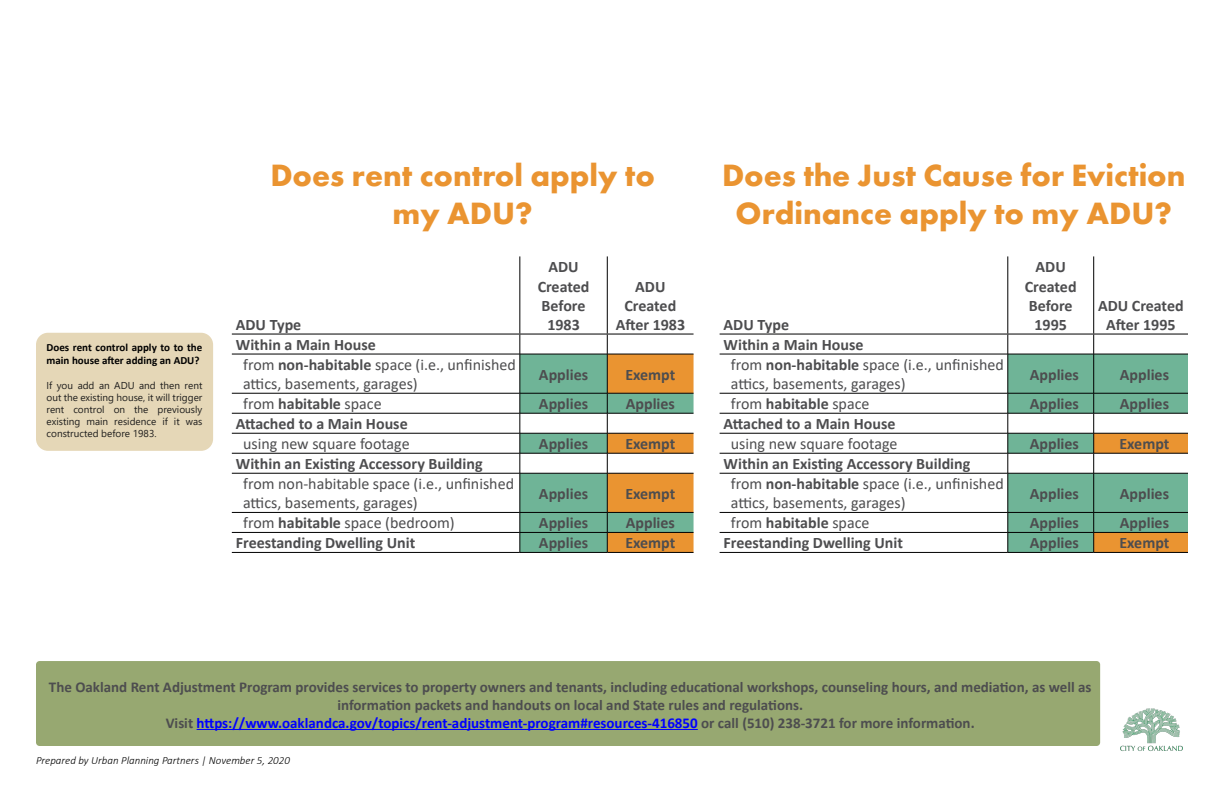
<style>
.page{position:relative;width:1224px;height:792px;background:#fff}
.page>*{position:absolute;margin:0;border:0;box-sizing:border-box;transform-origin:0 0}
.t1{font:700 32px/38.4px "Futura PT";color:#ea9431;text-align:center}
.t2{font:16px/19.6px "Calibri";color:#4d4d4f}
.t3{font:700 16px/19.2px "Calibri";color:#4d4d4f;text-align:center}
.t4{font:700 15px/18px "Calibri";color:#4d4d4f;text-align:center}
.t5{font:700 11px/13.2px "Calibri";color:#000}
.t6{font:italic 300 11px "Calibri";color:#000}
.t7{font:10px/12px "Segoe UI";color:#1f1e1d;text-align:justify}
.s1{font-weight:700}
.s2{color:#00f}
</style>
<div class="page">
<div style="left:36px;top:333px;width:177px;height:118px;background:#e5d7b7;border-radius:12px"></div>
<hr style="left:1007px;top:256px;width:1px;height:78px;background:#000">
<hr style="left:1093px;top:256px;width:1px;height:78px;background:#000">
<hr style="left:720px;top:334px;width:288px;height:1px;background:#000">
<hr style="left:1008px;top:334px;width:86px;height:1px;background:#000">
<hr style="left:1094px;top:334px;width:94px;height:1px;background:#000">
<svg style="left:1007px;top:335px;width:181px;height:217px"></svg>
<hr style="left:720px;top:354px;width:288px;height:1px;background:#000">
<hr style="left:1008px;top:354px;width:86px;height:1px;background:#000">
<hr style="left:1094px;top:354px;width:94px;height:1px;background:#000">
<hr style="left:720px;top:393px;width:288px;height:1px;background:#000">
<hr style="left:1008px;top:393px;width:86px;height:1px;background:#000">
<hr style="left:1094px;top:393px;width:94px;height:1px;background:#000">
<hr style="left:720px;top:413px;width:288px;height:1px;background:#000">
<hr style="left:1008px;top:413px;width:86px;height:1px;background:#000">
<hr style="left:1094px;top:413px;width:94px;height:1px;background:#000">
<hr style="left:720px;top:433px;width:288px;height:1px;background:#000">
<hr style="left:1008px;top:433px;width:86px;height:1px;background:#000">
<hr style="left:1094px;top:433px;width:94px;height:1px;background:#000">
<hr style="left:720px;top:453px;width:288px;height:1px;background:#000">
<hr style="left:1008px;top:453px;width:86px;height:1px;background:#000">
<hr style="left:1094px;top:453px;width:94px;height:1px;background:#000">
<hr style="left:720px;top:473px;width:288px;height:1px;background:#000">
<hr style="left:1008px;top:473px;width:86px;height:1px;background:#000">
<hr style="left:1094px;top:473px;width:94px;height:1px;background:#000">
<hr style="left:720px;top:512px;width:288px;height:1px;background:#000">
<hr style="left:1008px;top:512px;width:86px;height:1px;background:#000">
<hr style="left:1094px;top:512px;width:94px;height:1px;background:#000">
<hr style="left:720px;top:532px;width:288px;height:1px;background:#000">
<hr style="left:1008px;top:532px;width:86px;height:1px;background:#000">
<hr style="left:1094px;top:532px;width:94px;height:1px;background:#000">
<hr style="left:720px;top:552px;width:288px;height:1px;background:#000">
<hr style="left:1008px;top:552px;width:86px;height:1px;background:#000">
<hr style="left:1094px;top:552px;width:94px;height:1px;background:#000">
<hr style="left:519px;top:256px;width:1px;height:78px;background:#000">
<hr style="left:607px;top:256px;width:1px;height:78px;background:#000">
<hr style="left:232px;top:334px;width:288px;height:1px;background:#000">
<hr style="left:520px;top:334px;width:87px;height:1px;background:#000">
<hr style="left:607px;top:334px;width:87px;height:1px;background:#000">
<svg style="left:519px;top:335px;width:175px;height:217px"></svg>
<hr style="left:232px;top:354px;width:288px;height:1px;background:#000">
<hr style="left:520px;top:354px;width:87px;height:1px;background:#000">
<hr style="left:607px;top:354px;width:87px;height:1px;background:#000">
<hr style="left:232px;top:393px;width:288px;height:1px;background:#000">
<hr style="left:520px;top:393px;width:87px;height:1px;background:#000">
<hr style="left:607px;top:393px;width:87px;height:1px;background:#000">
<hr style="left:232px;top:413px;width:288px;height:1px;background:#000">
<hr style="left:520px;top:413px;width:87px;height:1px;background:#000">
<hr style="left:607px;top:413px;width:87px;height:1px;background:#000">
<hr style="left:232px;top:433px;width:288px;height:1px;background:#000">
<hr style="left:520px;top:433px;width:87px;height:1px;background:#000">
<hr style="left:607px;top:433px;width:87px;height:1px;background:#000">
<hr style="left:232px;top:453px;width:288px;height:1px;background:#000">
<hr style="left:520px;top:453px;width:87px;height:1px;background:#000">
<hr style="left:607px;top:453px;width:87px;height:1px;background:#000">
<hr style="left:232px;top:473px;width:288px;height:1px;background:#000">
<hr style="left:520px;top:473px;width:87px;height:1px;background:#000">
<hr style="left:607px;top:473px;width:87px;height:1px;background:#000">
<hr style="left:232px;top:512px;width:288px;height:1px;background:#000">
<hr style="left:520px;top:512px;width:87px;height:1px;background:#000">
<hr style="left:607px;top:512px;width:87px;height:1px;background:#000">
<hr style="left:232px;top:532px;width:288px;height:1px;background:#000">
<hr style="left:520px;top:532px;width:87px;height:1px;background:#000">
<hr style="left:607px;top:532px;width:87px;height:1px;background:#000">
<hr style="left:232px;top:552px;width:288px;height:1px;background:#000">
<hr style="left:520px;top:552px;width:87px;height:1px;background:#000">
<hr style="left:607px;top:552px;width:87px;height:1px;background:#000">
<img style="left:1120px;top:708px;width:63px;height:43px">
<div style="left:36px;top:661px;width:1064px;height:85px;background:#97a871;border-radius:4px"></div>
<hr style="left:197px;top:729px;width:501px;height:1px;background:#00f">
<h1 class="t1" style="left:270px;top:155px;width:386px">Does rent control apply to my ADU?</h1>
<h1 class="t1" style="left:722px;top:155px;width:465px">Does the Just Cause for Eviction<br>Ordinance apply to my ADU?</h1>
<p class="t5" style="left:47px;top:341px;width:157px">Does rent control apply to to the main house after adding an ADU?</p>
<p class="t7" style="left:47px;top:379px;width:157px">If you add an ADU and then rent out the existing house, it will trigger rent control on the previously existing main residence if it was constructed before 1983.</p>
<p class="t3" style="left:236px;top:315px;width:67px">ADU Type</p>
<p class="t2" style="left:243px;top:335px;width:274px;text-indent:-7px"><span class="s1">Within a Main House<br></span>from <span class="s1">non-habitable</span> space (i.e., unfinished attics, basements, garages)</p>
<p class="t3" style="left:538px;top:257px;width:53px">ADU<br>Created<br>Before<br>1983</p>
<p class="t3" style="left:616px;top:277px;width:71px">ADU<br>Created<br>After 1983</p>
<p class="t3" style="left:539px;top:365px;width:51px">Applies</p>
<p class="t3" style="left:625px;top:365px;width:51px">Exempt</p>
<p class="t2" style="left:243px;top:394px;width:140px">from <span class="s1">habitable</span> space</p>
<p class="t3" style="left:539px;top:394px;width:51px">Applies</p>
<p class="t3" style="left:626px;top:394px;width:51px">Applies</p>
<p class="t3" style="left:236px;top:414px;width:173px">Attached to a Main House</p>
<p class="t2" style="left:243px;top:434px;width:168px">using new square footage</p>
<p class="t3" style="left:539px;top:434px;width:51px">Applies</p>
<p class="t3" style="left:625px;top:434px;width:51px">Exempt</p>
<p class="t3" style="left:236px;top:454px;width:248px">Within an Existing Accessory Building</p>
<p class="t2" style="left:243px;top:474px;width:272px;line-height:19.2px">from non-habitable space (i.e., unfinished attics, basements, garages)</p>
<p class="t3" style="left:539px;top:484px;width:51px">Applies</p>
<p class="t3" style="left:625px;top:484px;width:51px">Exempt</p>
<p class="t2" style="left:243px;top:513px;width:213px">from <span class="s1">habitable</span> space (bedroom)</p>
<p class="t3" style="left:539px;top:513px;width:51px">Applies</p>
<p class="t3" style="left:626px;top:513px;width:51px">Applies</p>
<p class="t3" style="left:236px;top:533px;width:181px">Freestanding Dwelling Unit</p>
<p class="t3" style="left:539px;top:533px;width:51px">Applies</p>
<p class="t3" style="left:625px;top:533px;width:51px">Exempt</p>
<p class="t3" style="left:724px;top:315px;width:67px">ADU Type</p>
<p class="t2" style="left:731px;top:335px;width:274px;text-indent:-7px"><span class="s1">Within a Main House<br></span>from <span class="s1">non-habitable</span> space (i.e., unfinished attics, basements, garages)</p>
<p class="t3" style="left:1025px;top:257px;width:53px">ADU<br>Created<br>Before<br>1995</p>
<p class="t3" style="left:1098px;top:296px;width:87px">ADU Created<br>After 1995</p>
<p class="t3" style="left:1030px;top:365px;width:51px">Applies</p>
<p class="t3" style="left:1120px;top:365px;width:51px">Applies</p>
<p class="t2" style="left:731px;top:394px;width:140px">from <span class="s1">habitable</span> space</p>
<p class="t3" style="left:1030px;top:394px;width:51px">Applies</p>
<p class="t3" style="left:1120px;top:394px;width:51px">Applies</p>
<p class="t3" style="left:724px;top:414px;width:173px">Attached to a Main House</p>
<p class="t2" style="left:731px;top:434px;width:168px">using new square footage</p>
<p class="t3" style="left:1030px;top:434px;width:51px">Applies</p>
<p class="t3" style="left:1120px;top:434px;width:51px">Exempt</p>
<p class="t2" style="left:731px;top:454px;width:274px;text-indent:-7px"><span class="s1">Within an Existing Accessory Building </span>from <span class="s1">non-habitable</span> space (i.e., unfinished attics, basements, garages)</p>
<p class="t3" style="left:1030px;top:484px;width:51px">Applies</p>
<p class="t3" style="left:1120px;top:484px;width:51px">Applies</p>
<p class="t2" style="left:731px;top:513px;width:140px">from <span class="s1">habitable</span> space</p>
<p class="t3" style="left:1030px;top:513px;width:51px">Applies</p>
<p class="t3" style="left:1120px;top:513px;width:51px">Applies</p>
<p class="t3" style="left:724px;top:533px;width:181px">Freestanding Dwelling Unit</p>
<p class="t3" style="left:1030px;top:533px;width:51px">Applies</p>
<p class="t3" style="left:1120px;top:533px;width:51px">Exempt</p>
<p class="t4" style="left:49px;top:678px;width:1044px">The Oakland Rent Adjustment Program provides services to property owners and tenants, including educational workshops, counseling hours, and mediation, as well as information packets and handouts on local and State rules and regulations.<br>Visit <span class="s2">https://www.oaklandca.gov/topics/rent-adjustment-program#resources-416850</span> or call (510) 238-3721 for more information.</p>
<p class="t6" style="left:36px;top:753px;width:255px">Prepared by Urban Planning Partners | November 5, 2020</p>
</div>
